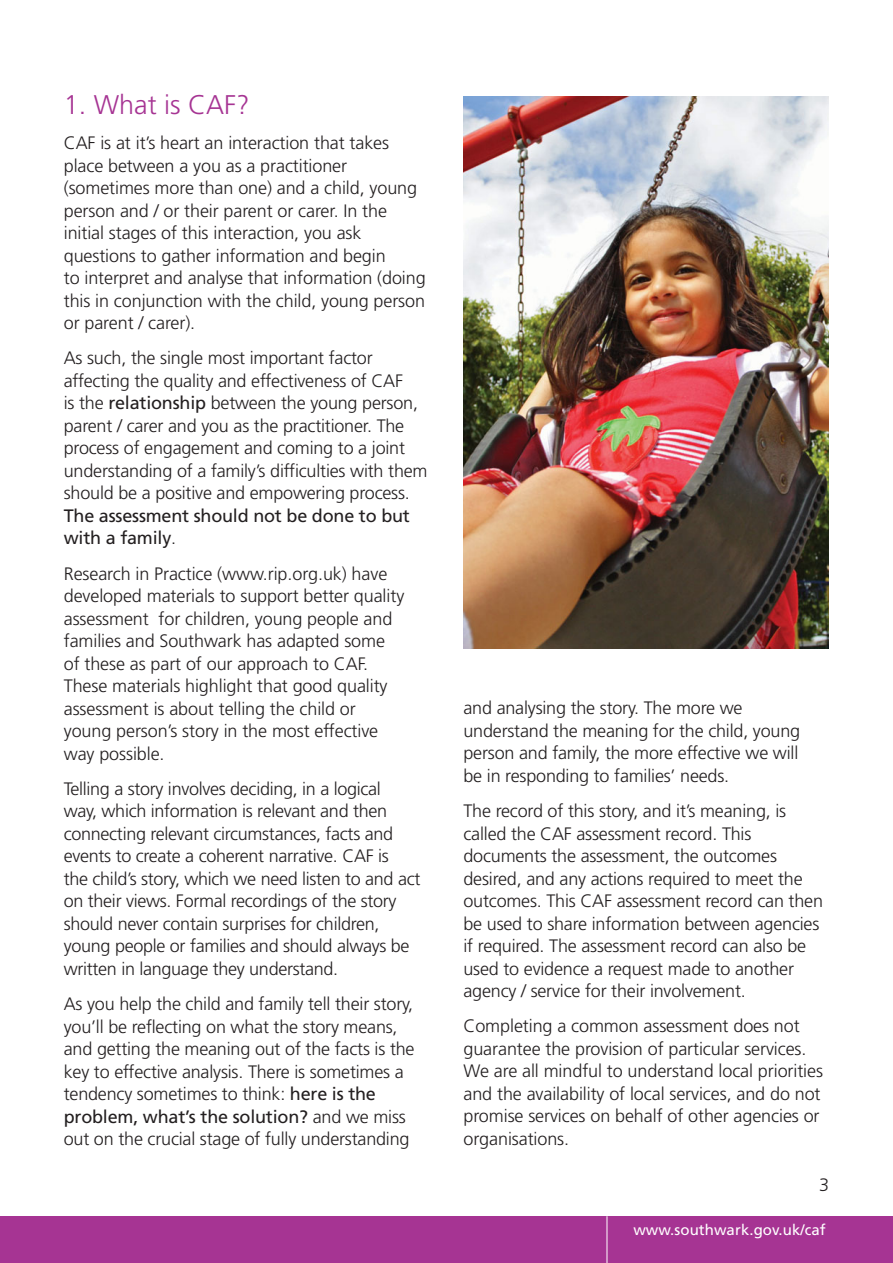
<style>
.page{position:relative;width:893px;height:1263px;background:#fff}
.page>*{position:absolute;margin:0;border:0;box-sizing:border-box;transform-origin:0 0}
.t1{font:300 27px "Frutiger";color:#a63493}
.t2{font:300 18px/22.5px "Frutiger";letter-spacing:-.01em;color:#231f20}
.t3{font:18px/22.5px "Frutiger";letter-spacing:-.01em;color:#231f20}
.t4{font:15px "Frutiger";letter-spacing:.005em;color:#fff}
.s1{font-weight:400}
.s2{font-weight:300}
</style>
<div class="page">
<div style="left:0;top:1216px;width:893px;height:47px;background:#a63493"></div>
<hr style="left:607px;top:1216px;width:1px;height:47px;background:#fff">
<img style="left:464px;top:97px;width:365px;height:551px">
<h1 class="t1" style="left:64px;top:94px;width:187px">1. What is CAF?</h1>
<p class="t2" style="left:64px;top:133px;width:363px">CAF is at it’s heart an interaction that takes place between a you as a practitioner (sometimes more than one) and a child, young person and / or their parent or carer. In the initial stages of this interaction, you ask questions to gather information and begin<br>to interpret and analyse that information (doing this in conjunction with the child, young person or parent / carer).</p>
<p class="t2" style="left:64px;top:348px;width:365px">As such, the single most important factor affecting the quality and effectiveness of CAF<br>is the <span class="s1">relationship</span> between the young person, parent / carer and you as the practitioner. The process of engagement and coming to a joint understanding of a family’s difficulties with them should be a positive and empowering process.</p>
<p class="t3" style="left:64px;top:506px;width:348px">The assessment should not be done to but with a family<span class="s2">.</span></p>
<p class="t2" style="left:64px;top:563px;width:342px">Research in Practice (www.rip.org.uk) have developed materials to support better quality assessment for children, young people and families and Southwark has adapted some of these as part of our approach to CAF.<br>These materials highlight that good quality assessment is about telling the child or young person’s story in the most effective way possible.</p>
<p class="t2" style="left:64px;top:779px;width:358px">Telling a story involves deciding, in a logical<br>way, which information is relevant and then connecting relevant circumstances, facts and events to create a coherent narrative. CAF is<br>the child’s story, which we need listen to and act on their views. Formal recordings of the story should never contain surprises for children, young people or families and should always be written in language they understand.</p>
<p class="t2" style="left:64px;top:994px;width:352px">As you help the child and family tell their story, you’ll be reflecting on what the story means, and getting the meaning out of the facts is the key to effective analysis. There is sometimes a tendency sometimes to think: <span class="s1">here is the problem, what’s the solution?</span> and we miss out on the crucial stage of fully understanding</p>
<p class="t2" style="left:463px;top:698px;width:338px">and analysing the story. The more we understand the meaning for the child, young person and family, the more effective we will be in responding to families’ needs.</p>
<p class="t2" style="left:463px;top:801px;width:361px">The record of this story, and it’s meaning, is called the CAF assessment record. This documents the assessment, the outcomes desired, and any actions required to meet the outcomes. This CAF assessment record can then be used to share information between agencies if required. The assessment record can also be used to evidence a request made to another agency / service for their involvement.</p>
<p class="t2" style="left:463px;top:1016px;width:361px">Completing a common assessment does not guarantee the provision of particular services.<br>We are all mindful to understand local priorities and the availability of local services, and do not promise services on behalf of other agencies or organisations.</p>
<p class="t2" style="left:819px;top:1175px;width:12px">3</p>
<p class="t4" style="left:633px;top:1224px;width:194px">www.southwark.gov.uk/caf</p>
</div>
